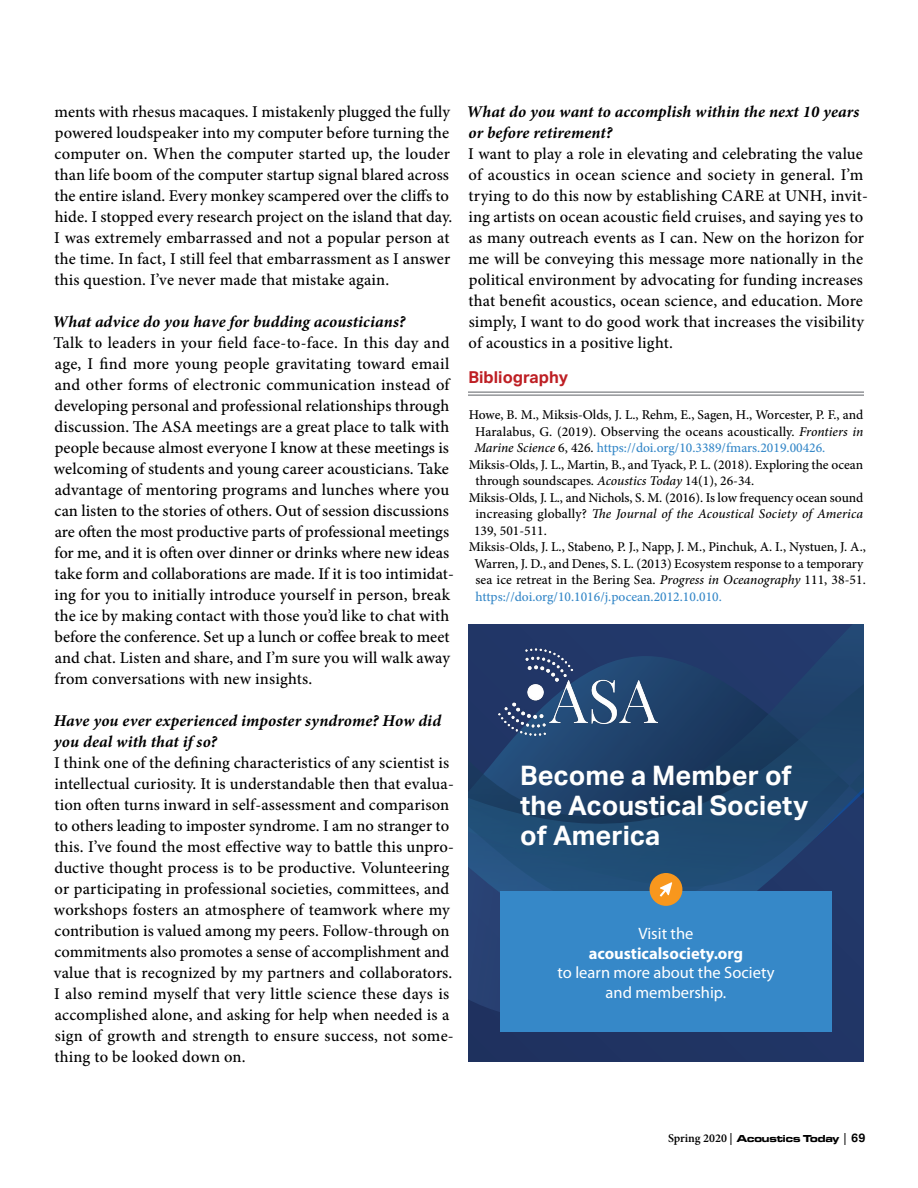
<style>
.page{position:relative;width:918px;height:1188px;background:#fff}
.page>*{position:absolute;margin:0;border:0;box-sizing:border-box;transform-origin:0 0}
.t1{font:700 27px/30px "Aktiv Grotesk";color:#fff}
.t2{font:500 16.5px/21px "Minion Pro";letter-spacing:.005em;color:#000}
.t3{font:italic 700 16.5px/21px "Minion Pro";letter-spacing:.005em;color:#000}
.t4{font:16.5px/19.5px "Myriad Pro";color:#fff;text-align:center}
.t5{font:700 16.5px "Myriad Pro";color:#fff}
.t6{font:700 16.5px "Aktiv Grotesk";color:#be1f24}
.t7{font:500 13.5px "Minion Pro";color:#000}
.t8{font:500 13.5px "Minion Pro";color:#3688c8}
.t9{font:italic 500 13.5px "Minion Pro";letter-spacing:.005em;color:#000}
.t10{font:700 10.5px "Microgramma Ext D";color:#000}
.s1{font-style:italic}
.s2{font-style:italic;color:#000}
.s3{color:#000}
.s4{font-style:normal}
.s5{font-family:"Minion Pro";font-weight:600;font-size:12px}
.s6{font-family:"Aktiv Grotesk";font-size:12px}
</style>
<div class="page">
<hr style="left:468px;top:391px;width:396px;height:2px;background:#939598">
<hr style="left:468px;top:394px;width:396px;height:2px;background:#939598">
<svg style="left:468px;top:624px;width:396px;height:438px;background:#203f6a"></svg>
<img style="left:499px;top:648px;width:159px;height:88px">
<div style="left:500px;top:891px;width:332px;height:141px;background:#3688c8"></div>
<div style="left:650px;top:873px;width:32px;height:33px;background:#f8971d;border-radius:50%"></div>
<svg style="left:660px;top:882px;width:12px;height:15px"></svg>
<p class="t2" style="left:54px;top:101px;width:400px">ments with rhesus macaques. I mistakenly plugged the fully powered loudspeaker into my computer before turning the computer on. When the computer started up, the louder than life boom of the computer startup signal blared across the entire island. Every monkey scampered over the cliffs to hide. I stopped every research project on the island that day.<br>I was extremely embarrassed and not a popular person at the time. In fact, I still feel that embarrassment as I answer this question. I’ve never made that mistake again.</p>
<p class="t3" style="left:53px;top:311px;width:354px">What advice do you have for budding acousticians?</p>
<p class="t2" style="left:54px;top:332px;width:402px">Talk to leaders in your field face-to-face. In this day and age, I find more young people gravitating toward email and other forms of electronic communication instead of developing personal and professional relationships through discussion. The ASA meetings are a great place to talk with people because almost everyone I know at these meetings is welcoming of students and young career acousticians. Take advantage of mentoring programs and lunches where you can listen to the stories of others. Out of session discussions are often the most productive parts of professional meetings for me, and it is often over dinner or drinks where new ideas take form and collaborations are made. If it is too intimidat&shy;ing for you to initially introduce yourself in person, break the ice by making contact with those you’d like to chat with before the conference. Set up a lunch or coffee break to meet and chat. Listen and share, and I’m sure you will walk away from conversations with new insights.</p>
<p class="t3" style="left:54px;top:710px;width:389px">Have you ever experienced imposter syndrome? How did you deal with that if so?</p>
<p class="t2" style="left:54px;top:752px;width:401px">I think one of the defining characteristics of any scientist is intellectual curiosity. It is understandable then that evalua&shy;tion often turns inward in self-assessment and comparison to others leading to imposter syndrome. I am no stranger to this. I’ve found the most effective way to battle this unpro&shy;ductive thought process is to be productive. Volunteering or participating in professional societies, committees, and workshops fosters an atmosphere of teamwork where my contribution is valued among my peers. Follow-through on commitments also promotes a sense of accomplishment and value that is recognized by my partners and collaborators.<br>I also remind myself that very little science these days is accomplished alone, and asking for help when needed is a sign of growth and strength to ensure success, not some&shy;thing to be looked down on.</p>
<p class="t3" style="left:467px;top:101px;width:394px">What do you want to accomplish within the next 10 years or before retirement?</p>
<p class="t2" style="left:468px;top:143px;width:401px">I want to play a role in elevating and celebrating the value of acoustics in ocean science and society in general. I’m trying to do this now by establishing CARE at UNH, invit&shy;ing artists on ocean acoustic field cruises, and saying yes to as many outreach events as I can. New on the horizon for me will be conveying this message more nationally in the political environment by advocating for funding increases that benefit acoustics, ocean science, and education. More simply, I want to do good work that increases the visibility of acoustics in a positive light.</p>
<p class="t6" style="left:469px;top:366px;width:101px">Bibliography</p>
<p class="t7" style="left:469px;top:406px;width:396px">Howe, B. M., Miksis-Olds, J. L., Rehm, E., Sagen, H., Worcester, P. F., and</p>
<p class="t7" style="left:475px;top:422px;width:390px">Haralabus, G. (2019). Observing the oceans acoustically. <span class="s1">Frontiers in</span></p>
<p class="t8" style="left:474px;top:439px;width:352px"><span class="s2">Marine Science</span> <span class="s3">6, 426.</span> https://doi.org/10.3389/fmars.2019.00426.</p>
<p class="t7" style="left:469px;top:455px;width:396px">Miksis-Olds, J. L., Martin, B., and Tyack, P. L. (2018). Exploring the ocean</p>
<p class="t7" style="left:475px;top:472px;width:280px">through soundscapes. <span class="s1">Acoustics Today</span> 14(1), 26-34.</p>
<p class="t7" style="left:469px;top:488px;width:396px">Miksis-Olds, J. L., and Nichols, S. M. (2016). Is low frequency ocean sound</p>
<p class="t9" style="left:476px;top:505px;width:389px"><span class="s4">increasing globally?</span> The Journal of the Acoustical Society of America</p>
<p class="t7" style="left:474px;top:521px;width:74px">139, 501-511.</p>
<p class="t7" style="left:469px;top:538px;width:399px">Miksis-Olds, J. L., Stabeno, P. J., Napp, J. M., Pinchuk, A. I., Nystuen, J. A.,</p>
<p class="t7" style="left:474px;top:554px;width:391px">Warren, J. D., and Denes, S. L. (2013) Ecosystem response to a temporary</p>
<p class="t7" style="left:475px;top:571px;width:392px">sea ice retreat in the Bering Sea. <span class="s1">Progress in Oceanography</span> 111, 38-51.</p>
<p class="t8" style="left:475px;top:587px;width:248px">https://doi.org/10.1016/j.pocean.2012.10.010.</p>
<h1 class="t1" style="left:520px;top:759px;width:290px">Become a Member of the Acoustical Society of America</h1>
<p class="t4" style="left:638px;top:924px;width:57px">Visit the</p>
<p class="t5" style="left:589px;top:942px;width:156px">acousticalsociety.org</p>
<p class="t4" style="left:558px;top:963px;width:218px">to learn more about the Society and membership.</p>
<p class="t10" style="left:668px;top:1131px;width:199px"><span class="s5">Spring 2020 |</span> Acoustics Today <span class="s5">|</span> <span class="s6">69</span></p>
</div>
